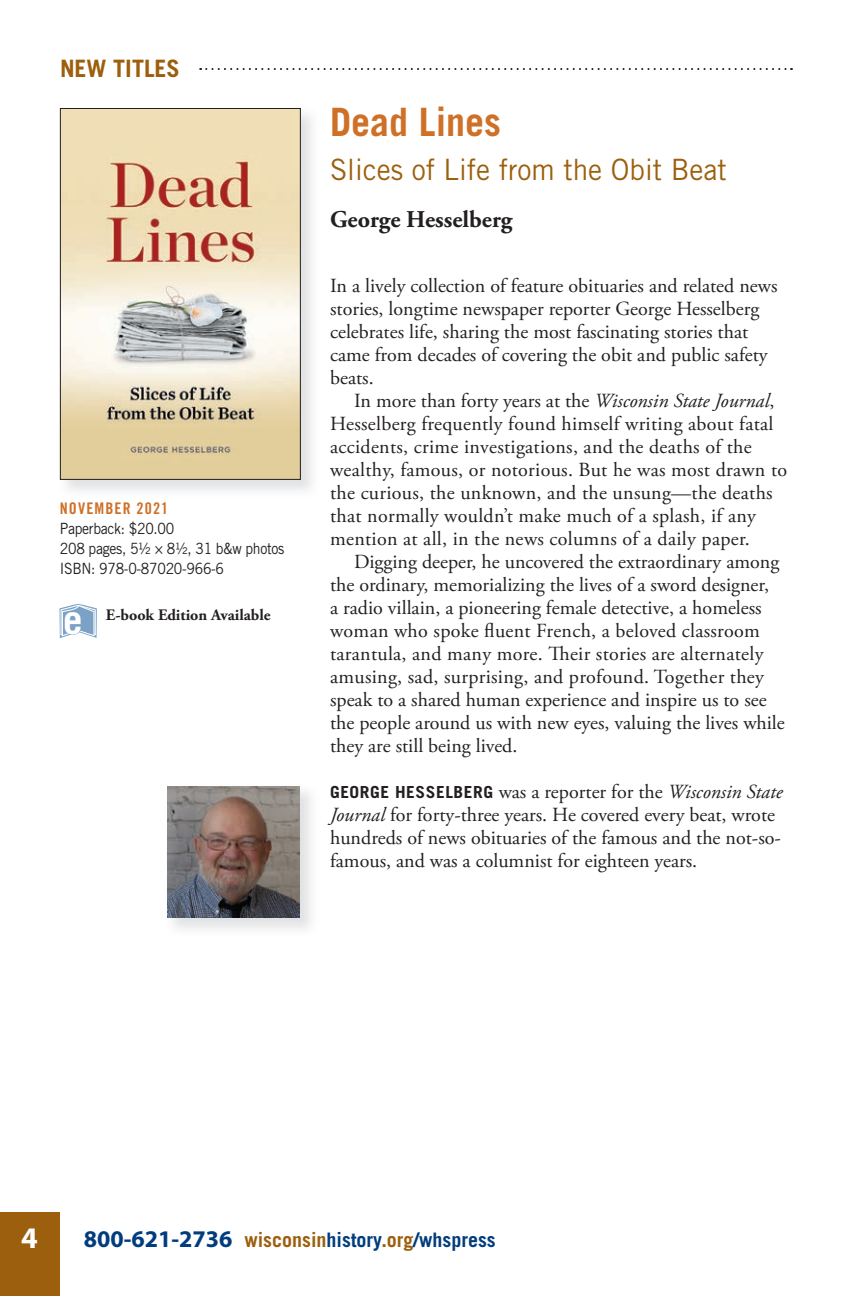
<style>
.page{position:relative;width:864px;height:1296px;background:#fff}
.page>*{position:absolute;margin:0;border:0;box-sizing:border-box;transform-origin:0 0}
.t1{font:40px "Trade Gothic LT Std Bd Cn 20";color:#fff;scale:1.13 1}
.t2{font:700 39.2px "Trade Gothic LT Std";color:#cf7027}
.t3{font:700 30px "Myriad Pro";color:#fff}
.t4{font:29.4px "Trade Gothic LT Std";color:#9c5f0d;scale:.95 1}
.t5{font:700 24px "Adobe Garamond Pro";color:#231f20}
.t6{font:700 24px "Trade Gothic LT Std";color:#9c5f0d}
.t7{font:20px/23px "Adobe Garamond Pro";color:#231f20}
.t8{font:700 20px "Trade Gothic LT Std";color:#013d7d}
.t9{font:700 16px "Adobe Garamond Pro";color:#231f20}
.t10{font:16px "Trade Gothic LT Std Bd Cn 20";letter-spacing:.07em;color:#cf7027}
.t11{font:15.6px/20px "Trade Gothic LT Std";letter-spacing:-.02em;color:#231f20;scale:.9 1}
.s1{font-style:italic}
.s2{font-family:"Trade Gothic LT Std";font-weight:700;font-size:16.6px}
.s3{font-family:"Myriad Pro";font-size:24px}
.s4{color:#9c5f0d}
</style>
<div class="page">
<div style="left:0;top:1212px;width:60px;height:84px;background:#9c5f0d"></div>
<svg style="left:200px;top:68px;width:592px;height:2px"></svg>
<img style="left:62px;top:110px;width:237px;height:368px">
<div style="left:60px;top:108px;width:241px;height:372px;border:1px solid #231f20"></div>
<img style="left:167px;top:786px;width:144px;height:143px">
<img style="left:168px;top:786px;width:132px;height:132px">
<svg style="left:59px;top:449px;width:38px;height:189px"></svg>
<p class="t6" style="left:60px;top:54px;width:122px">NEW TITLES</p>
<p class="t10" style="left:60px;top:499px;width:110px">NOVEMBER 2021</p>
<p class="t11" style="left:60px;top:518px;width:251px">Paperback: $20.00<br>208 pages, 5½ × 8½, 31 b&amp;w photos<br>ISBN: 978-0-87020-966-6</p>
<h1 class="t1" style="left:63px;top:595px;width:19px">e</h1>
<p class="t9" style="left:106px;top:605px;width:166px">E-book Edition Available</p>
<h2 class="t2" style="left:330px;top:98px;width:172px">Dead Lines</h2>
<h3 class="t4" style="left:330px;top:151px;width:419px">Slices of Life from the Obit Beat</h3>
<p class="t5" style="left:330px;top:205px;width:184px">George Hesselberg</p>
<p class="t7" style="left:330px;top:275px;width:449px">In a lively collection of feature obituaries and related news stories, longtime newspaper reporter George Hesselberg celebrates life, sharing the most fascinating stories that came from decades of covering the obit and public safety beats.</p>
<p class="t7" style="left:330px;top:390px;width:459px;text-indent:24px">In more than forty years at the <span class="s1">Wisconsin State Journal</span>, Hesselberg frequently found himself writing about fatal accidents, crime investigations, and the deaths of the wealthy, famous, or notorious. But he was most drawn to the curious, the unknown, and the unsung—the deaths that normally wouldn’t make much of a splash, if any mention at all, in the news columns of a daily paper.</p>
<p class="t7" style="left:330px;top:551px;width:451px;text-indent:24px">Digging deeper, he uncovered the extraordinary among the ordinary, memorializing the lives of a sword designer, a radio villain, a pioneering female detective, a homeless woman who spoke uent French, a beloved classroom tarantula, and many more.</p>
<p class="t7" style="left:330px;top:643px;width:456px;text-indent:240px">eir stories are alternately amusing, sad, surprising, and profound. Together they speak to a shared human experience and inspire us to see the people around us with new eyes, valuing the lives while they are still being lived.</p>
<p class="t7" style="left:330px;top:781px;width:454px"><span class="s2">GEORGE HESSELBERG</span> was a reporter for the <span class="s1">Wisconsin State Journal</span> for forty-three years. He covered every beat, wrote hundreds of news obituaries of the famous and the not-so&shy;famous, and was a columnist for eighteen years.</p>
<h3 class="t3" style="left:21px;top:1218px;width:18px">4</h3>
<p class="t8" style="left:84px;top:1228px;width:414px"><span class="s3">800-621-2736</span> <span class="s4">wisconsin</span>history<span class="s4">.org</span>/whspress</p>
</div>
